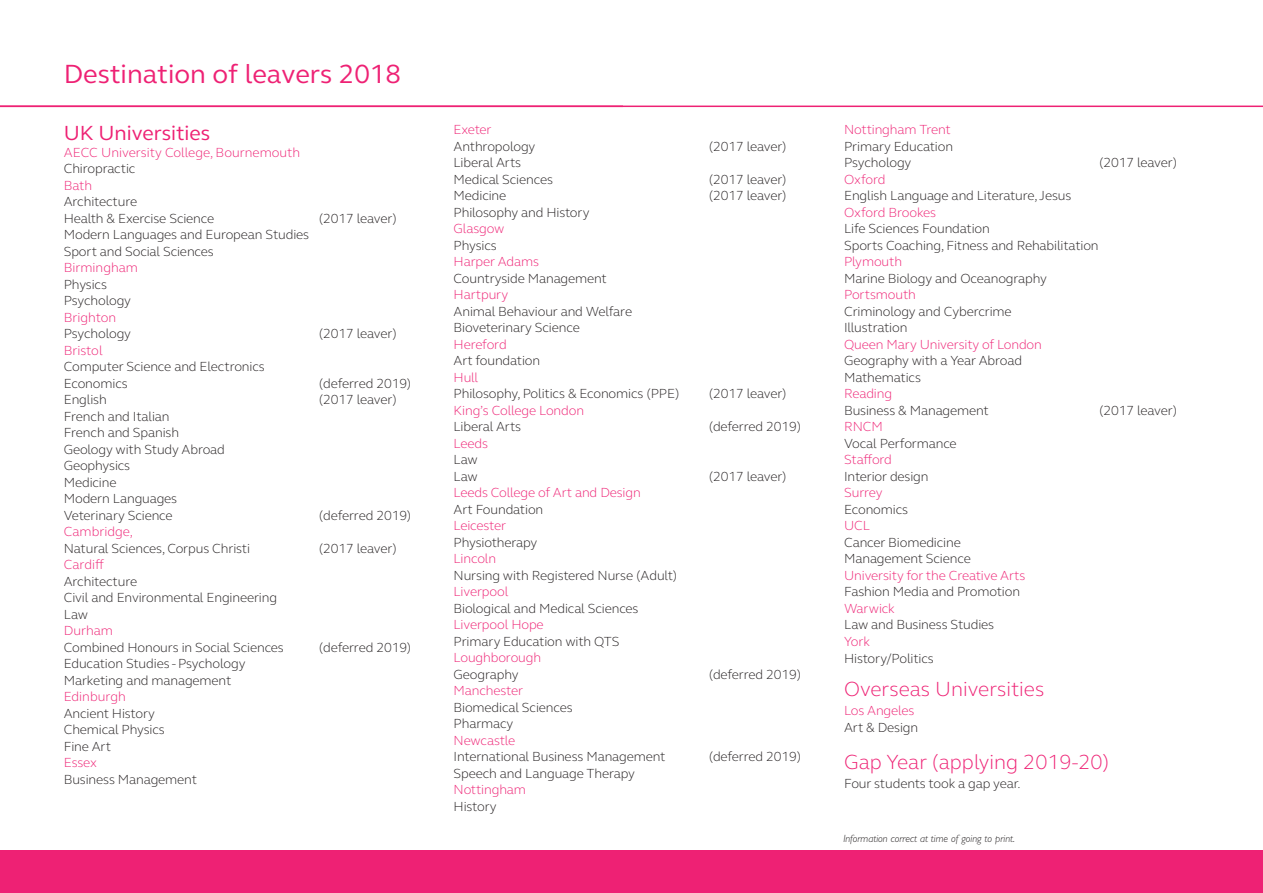
<style>
.page{position:relative;width:1263px;height:893px;background:#fff}
.page>*{position:absolute;margin:0;border:0;box-sizing:border-box;transform-origin:0 0}
.t1{font:27px "FS Elliot";color:#ee2174}
.t2{font:300 21px "FS Elliot Pro";color:#ee2174}
.t3{font:21px "FS Elliot Pro";color:#ee2174}
.t4{font:300 13.5px/16.5px "FS Elliot Pro";letter-spacing:-.01em;color:#231f20}
.t5{font:300 13.5px "FS Elliot Pro";letter-spacing:-.01em;color:#ee2174}
.t6{font:italic 300 10.5px "Gill Sans Std";color:#231f20}
</style>
<div class="page">
<div style="left:0;top:850px;width:1263px;height:43px;background:#ee2174"></div>
<hr style="left:0;top:106px;width:1263px;height:1px;background:#ee2174">
<h1 class="t1" style="left:64px;top:56px;width:339px">Destination of leavers 2018</h1>
<h2 class="t3" style="left:64px;top:119px;width:148px">UK Universities</h2>
<p class="t5" style="left:64px;top:143px;width:238px">AECC University College, Bournemouth</p>
<p class="t4" style="left:64px;top:160px;width:73px">Chiropractic</p>
<p class="t5" style="left:64px;top:176px;width:30px">Bath</p>
<p class="t4" style="left:64px;top:193px;width:152px">Architecture<br>Health &amp; Exercise Science</p>
<p class="t4" style="left:319px;top:209px;width:79px">(2017 leaver)</p>
<p class="t4" style="left:64px;top:226px;width:247px">Modern Languages and European Studies<br>Sport and Social Sciences</p>
<p class="t5" style="left:64px;top:258px;width:76px">Birmingham</p>
<p class="t4" style="left:64px;top:275px;width:69px">Physics<br>Psychology</p>
<p class="t5" style="left:64px;top:308px;width:54px">Brighton</p>
<p class="t4" style="left:64px;top:325px;width:69px">Psychology</p>
<p class="t4" style="left:319px;top:325px;width:79px">(2017 leaver)</p>
<p class="t5" style="left:64px;top:341px;width:40px">Bristol</p>
<p class="t4" style="left:64px;top:358px;width:203px">Computer Science and Electronics<br>Economics</p>
<p class="t4" style="left:319px;top:374px;width:94px">(deferred 2019)</p>
<p class="t4" style="left:64px;top:391px;width:44px">English</p>
<p class="t4" style="left:319px;top:391px;width:79px">(2017 leaver)</p>
<p class="t4" style="left:64px;top:407px;width:163px">French and Italian<br>French and Spanish<br>Geology with Study Abroad<br>Geophysics<br>Medicine<br>Modern Languages<br>Veterinary Science</p>
<p class="t4" style="left:319px;top:506px;width:94px">(deferred 2019)</p>
<p class="t5" style="left:64px;top:522px;width:71px">Cambridge,</p>
<p class="t4" style="left:64px;top:539px;width:188px">Natural Sciences, Corpus Christi</p>
<p class="t4" style="left:319px;top:539px;width:79px">(2017 leaver)</p>
<p class="t5" style="left:64px;top:555px;width:42px">Cardiff</p>
<p class="t4" style="left:64px;top:572px;width:215px">Architecture<br>Civil and Environmental Engineering<br>Law</p>
<p class="t5" style="left:64px;top:621px;width:51px">Durham</p>
<p class="t4" style="left:64px;top:638px;width:222px">Combined Honours in Social Sciences</p>
<p class="t4" style="left:319px;top:638px;width:94px">(deferred 2019)</p>
<p class="t4" style="left:64px;top:655px;width:183px">Education Studies - Psychology<br>Marketing and management</p>
<p class="t5" style="left:64px;top:687px;width:64px">Edinburgh</p>
<p class="t4" style="left:64px;top:704px;width:103px">Ancient History<br>Chemical Physics<br>Fine Art</p>
<p class="t5" style="left:64px;top:753px;width:35px">Essex</p>
<p class="t4" style="left:64px;top:770px;width:135px">Business Management</p>
<p class="t5" style="left:454px;top:121px;width:40px">Exeter</p>
<p class="t4" style="left:454px;top:138px;width:83px">Anthropology</p>
<p class="t4" style="left:709px;top:138px;width:79px">(2017 leaver)</p>
<p class="t4" style="left:454px;top:154px;width:101px">Liberal Arts<br>Medical Sciences</p>
<p class="t4" style="left:709px;top:171px;width:79px">(2017 leaver)</p>
<p class="t4" style="left:454px;top:187px;width:54px">Medicine</p>
<p class="t4" style="left:709px;top:187px;width:79px">(2017 leaver)</p>
<p class="t4" style="left:454px;top:204px;width:137px">Philosophy and History</p>
<p class="t5" style="left:454px;top:220px;width:52px">Glasgow</p>
<p class="t4" style="left:454px;top:237px;width:45px">Physics</p>
<p class="t5" style="left:454px;top:253px;width:87px">Harper Adams</p>
<p class="t4" style="left:454px;top:270px;width:155px">Countryside Management</p>
<p class="t5" style="left:454px;top:286px;width:56px">Hartpury</p>
<p class="t4" style="left:454px;top:303px;width:180px">Animal Behaviour and Welfare<br>Bioveterinary Science</p>
<p class="t5" style="left:454px;top:335px;width:55px">Hereford</p>
<p class="t4" style="left:454px;top:352px;width:88px">Art foundation</p>
<p class="t5" style="left:454px;top:368px;width:26px">Hull</p>
<p class="t4" style="left:454px;top:385px;width:227px">Philosophy, Politics &amp; Economics (PPE)</p>
<p class="t4" style="left:709px;top:385px;width:79px">(2017 leaver)</p>
<p class="t5" style="left:454px;top:401px;width:132px">King’s College London</p>
<p class="t4" style="left:454px;top:418px;width:69px">Liberal Arts</p>
<p class="t4" style="left:709px;top:418px;width:94px">(deferred 2019)</p>
<p class="t5" style="left:454px;top:434px;width:36px">Leeds</p>
<p class="t4" style="left:454px;top:451px;width:26px">Law<br>Law</p>
<p class="t4" style="left:709px;top:468px;width:79px">(2017 leaver)</p>
<p class="t5" style="left:454px;top:484px;width:189px">Leeds College of Art and Design</p>
<p class="t4" style="left:454px;top:501px;width:91px">Art Foundation</p>
<p class="t5" style="left:454px;top:517px;width:54px">Leicester</p>
<p class="t4" style="left:454px;top:534px;width:85px">Physiotherapy</p>
<p class="t5" style="left:454px;top:550px;width:44px">Lincoln</p>
<p class="t4" style="left:454px;top:567px;width:225px">Nursing with Registered Nurse (Adult)</p>
<p class="t5" style="left:454px;top:583px;width:56px">Liverpool</p>
<p class="t4" style="left:454px;top:600px;width:186px">Biological and Medical Sciences</p>
<p class="t5" style="left:454px;top:616px;width:92px">Liverpool Hope</p>
<p class="t4" style="left:454px;top:633px;width:167px">Primary Education with QTS</p>
<p class="t5" style="left:454px;top:649px;width:89px">Loughborough</p>
<p class="t4" style="left:454px;top:666px;width:67px">Geography</p>
<p class="t4" style="left:709px;top:666px;width:94px">(deferred 2019)</p>
<p class="t5" style="left:454px;top:682px;width:71px">Manchester</p>
<p class="t4" style="left:454px;top:699px;width:121px">Biomedical Sciences<br>Pharmacy</p>
<p class="t5" style="left:454px;top:731px;width:63px">Newcastle</p>
<p class="t4" style="left:454px;top:748px;width:213px">International Business Management</p>
<p class="t4" style="left:709px;top:748px;width:94px">(deferred 2019)</p>
<p class="t4" style="left:454px;top:765px;width:183px">Speech and Language Therapy</p>
<p class="t5" style="left:454px;top:781px;width:74px">Nottingham</p>
<p class="t4" style="left:454px;top:798px;width:45px">History</p>
<p class="t5" style="left:844px;top:121px;width:108px">Nottingham Trent</p>
<p class="t4" style="left:844px;top:138px;width:111px">Primary Education<br>Psychology</p>
<p class="t4" style="left:1099px;top:154px;width:79px">(2017 leaver)</p>
<p class="t5" style="left:844px;top:170px;width:43px">Oxford</p>
<p class="t4" style="left:844px;top:187px;width:229px">English Language and Literature, Jesus</p>
<p class="t5" style="left:844px;top:203px;width:94px">Oxford Brookes</p>
<p class="t4" style="left:844px;top:220px;width:256px">Life Sciences Foundation<br>Sports Coaching, Fitness and Rehabilitation</p>
<p class="t5" style="left:844px;top:253px;width:59px">Plymouth</p>
<p class="t4" style="left:844px;top:269px;width:204px">Marine Biology and Oceanography</p>
<p class="t5" style="left:844px;top:286px;width:73px">Portsmouth</p>
<p class="t4" style="left:844px;top:302px;width:169px">Criminology and Cybercrime<br>Illustration</p>
<p class="t5" style="left:844px;top:335px;width:199px">Queen Mary University of London</p>
<p class="t4" style="left:844px;top:352px;width:179px">Geography with a Year Abroad<br>Mathematics</p>
<p class="t5" style="left:844px;top:385px;width:49px">Reading</p>
<p class="t4" style="left:844px;top:401px;width:146px">Business &amp; Management</p>
<p class="t4" style="left:1099px;top:401px;width:79px">(2017 leaver)</p>
<p class="t5" style="left:844px;top:418px;width:40px">RNCM</p>
<p class="t4" style="left:844px;top:434px;width:114px">Vocal Performance</p>
<p class="t5" style="left:844px;top:451px;width:49px">Stafford</p>
<p class="t4" style="left:844px;top:467px;width:86px">Interior design</p>
<p class="t5" style="left:844px;top:484px;width:40px">Surrey</p>
<p class="t4" style="left:844px;top:500px;width:65px">Economics</p>
<p class="t5" style="left:844px;top:517px;width:27px">UCL</p>
<p class="t4" style="left:844px;top:533px;width:128px">Cancer Biomedicine<br>Management Science</p>
<p class="t5" style="left:844px;top:566px;width:183px">University for the Creative Arts</p>
<p class="t4" style="left:844px;top:583px;width:177px">Fashion Media and Promotion</p>
<p class="t5" style="left:844px;top:599px;width:52px">Warwick</p>
<p class="t4" style="left:844px;top:616px;width:152px">Law and Business Studies</p>
<p class="t5" style="left:844px;top:632px;width:27px">York</p>
<p class="t4" style="left:844px;top:650px;width:91px">History/Politics</p>
<h2 class="t2" style="left:844px;top:674px;width:202px">Overseas Universities</h2>
<p class="t5" style="left:844px;top:701px;width:72px">Los Angeles</p>
<p class="t4" style="left:844px;top:719px;width:76px">Art &amp; Design</p>
<h2 class="t2" style="left:844px;top:747px;width:267px">Gap Year (applying 2019-20)</h2>
<p class="t4" style="left:844px;top:775px;width:178px">Four students took a gap year.</p>
<p class="t6" style="left:843px;top:832px;width:173px">Information correct at time of going to print.</p>
</div>
